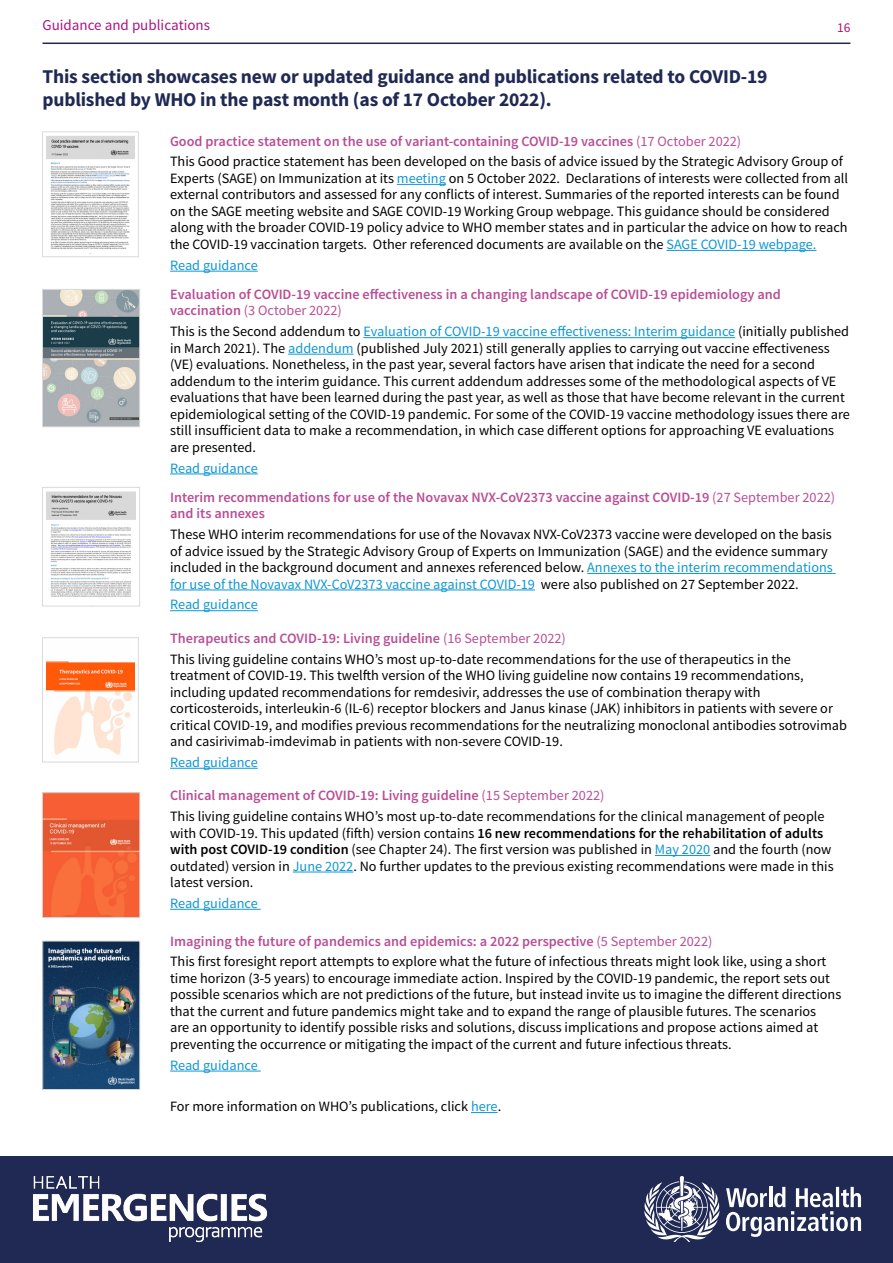
<style>
.page{position:relative;width:893px;height:1263px;background:#fff}
.page>*{position:absolute;margin:0;border:0;box-sizing:border-box;transform-origin:0 0}
.t1{font:700 19.5px/23.4px "Source Sans Pro";letter-spacing:-.01em;color:#1f2954}
.t2{font:15px "Source Sans Pro";color:#aa157f}
.t3{font:14.25px/16.5px "Source Sans Pro";color:#000}
.t4{font:600 14.25px/16.5px "Source Sans Pro";color:#b94e96}
.t5{font:14.25px "Source Sans Pro";color:#0e97d5}
.t6{font:13.5px "Source Sans Pro";color:#aa157f}
.s1{font-weight:600;color:#b94e96}
.s2{color:#b94e96}
.s3{color:#0e97d5}
.s4{font-weight:400}
.s5{font-weight:400;color:#0e97d5}
.s6{font-weight:600}
</style>
<div class="page">
<hr style="left:397px;top:184px;width:49px;height:1px;background:#0e97d5">
<hr style="left:666px;top:250px;width:150px;height:1px;background:#0e97d5">
<hr style="left:170px;top:271px;width:88px;height:1px;background:#0e97d5">
<hr style="left:363px;top:337px;width:372px;height:1px;background:#0e97d5">
<hr style="left:288px;top:354px;width:66px;height:1px;background:#0e97d5">
<hr style="left:170px;top:474px;width:88px;height:1px;background:#0e97d5">
<hr style="left:587px;top:573px;width:249px;height:1px;background:#0e97d5">
<hr style="left:170px;top:590px;width:365px;height:1px;background:#0e97d5">
<hr style="left:170px;top:610px;width:88px;height:1px;background:#0e97d5">
<hr style="left:170px;top:768px;width:88px;height:1px;background:#0e97d5">
<hr style="left:655px;top:855px;width:55px;height:1px;background:#0e97d5">
<hr style="left:293px;top:872px;width:60px;height:1px;background:#0e97d5">
<hr style="left:170px;top:909px;width:91px;height:1px;background:#0e97d5">
<hr style="left:170px;top:1071px;width:91px;height:1px;background:#0e97d5">
<svg style="left:471px;top:1112px;width:27px;height:1px"></svg>
<div style="left:0;top:1157px;width:893px;height:106px;background:#1f2954"></div>
<img style="left:12px;top:1156px;width:276px;height:87px">
<svg style="left:644px;top:1176px;width:217px;height:66px"></svg>
<hr style="left:43px;top:43px;width:807px;height:1px;background:#1f2954">
<img style="left:46px;top:136px;width:89px;height:118px">
<div style="left:42px;top:132px;width:97px;height:125px;border:1px solid #dadada"></div>
<img style="left:44px;top:291px;width:94px;height:134px">
<div style="left:42px;top:289px;width:98px;height:138px;border:1px solid #dadada"></div>
<img style="left:47px;top:491px;width:88px;height:106px">
<div style="left:42px;top:487px;width:98px;height:119px;border:1px solid #dadada"></div>
<img style="left:46px;top:661px;width:88px;height:94px">
<div style="left:42px;top:637px;width:97px;height:125px;border:1px solid #dadada"></div>
<img style="left:44px;top:794px;width:94px;height:122px">
<div style="left:42px;top:792px;width:98px;height:126px;border:1px solid #dadada"></div>
<img style="left:45px;top:943px;width:93px;height:145px">
<div style="left:43px;top:941px;width:97px;height:149px;border:1px solid #dadada"></div>
<p class="t2" style="left:43px;top:16px;width:169px">Guidance and publications</p>
<p class="t6" style="left:837px;top:19px;width:15px">16</p>
<h1 class="t1" style="left:43px;top:65px;width:726px">This section showcases new or updated guidance and publications related to COVID-19 published by WHO in the past month (as of 17 October 2022).</h1>
<p class="t3" style="left:170px;top:131px;width:674px;line-height:20.7px"><span class="s1">Good practice statement on the use of variant-containing COVID-19 vaccines</span> <span class="s2">(17 October 2022)<br></span>This Good practice statement has been developed on the basis of advice issued by the Strategic Advisory Group of</p>
<p class="t3" style="left:170px;top:170px;width:680px">Experts (SAGE) on Immunization at its <span class="s3">meeting</span> on 5 October 2022. Declarations of interests were collected from all external contributors and assessed for any conflicts of interest. Summaries of the reported interests can be found on the SAGE meeting website and SAGE COVID-19 Working Group webpage. This guidance should be considered along with the broader COVID-19 policy advice to WHO member states and in particular the advice on how to reach the COVID-19 vaccination targets. Other referenced documents are available on the <span class="s3">SAGE COVID-19 webpage.</span></p>
<p class="t5" style="left:170px;top:256px;width:89px">Read guidance</p>
<p class="t4" style="left:170px;top:286px;width:612px">Evaluation of COVID-19 vaccine effectiveness in a changing landscape of COVID-19 epidemiology and vaccination <span class="s4">(3 October 2022)</span></p>
<p class="t3" style="left:170px;top:323px;width:681px">This is the Second addendum to <span class="s3">Evaluation of COVID-19 vaccine effectiveness: Interim guidance</span> (initially published in March 2021). The <span class="s3">addendum</span> (published July 2021) still generally applies to carrying out vaccine effectiveness (VE) evaluations. Nonetheless, in the past year, several factors have arisen that indicate the need for a second addendum to the interim guidance. This current addendum addresses some of the methodological aspects of VE evaluations that have been learned during the past year, as well as those that have become relevant in the current epidemiological setting of the COVID-19 pandemic. For some of the COVID-19 vaccine methodology issues there are still insufficient data to make a recommendation, in which case different options for approaching VE evaluations are presented.</p>
<p class="t4" style="left:170px;top:453px;width:667px;line-height:29.2px"><span class="s5">Read guidance<br></span>Interim recommendations for use of the Novavax NVX-CoV2373 vaccine against COVID-19 <span class="s4">(27 September 2022)</span></p>
<p class="t4" style="left:170px;top:506px;width:96px">and its annexes</p>
<p class="t3" style="left:170px;top:526px;width:664px">These WHO interim recommendations for use of the Novavax NVX-CoV2373 vaccine were developed on the basis of advice issued by the Strategic Advisory Group of Experts on Immunization (SAGE) and the evidence summary included in the background document and annexes referenced below. <span class="s3">Annexes to the interim recommendations for use of the Novavax NVX-CoV2373 vaccine against COVID-19</span> were also published on 27 September 2022.</p>
<p class="t5" style="left:170px;top:596px;width:89px">Read guidance</p>
<p class="t3" style="left:170px;top:628px;width:622px;line-height:20.7px"><span class="s1">Therapeutics and COVID-19: Living guideline</span> <span class="s2">(16 September 2022)<br></span>This living guideline contains WHO’s most up-to-date recommendations for the use of therapeutics in the</p>
<p class="t3" style="left:170px;top:667px;width:678px">treatment of COVID-19. This twelfth version of the WHO living guideline now contains 19 recommendations, including updated recommendations for remdesivir, addresses the use of combination therapy with corticosteroids, interleukin-6 (IL-6) receptor blockers and Janus kinase (JAK) inhibitors in patients with severe or critical COVID-19, and modifies previous recommendations for the neutralizing monoclonal antibodies sotrovimab and casirivimab-imdevimab in patients with non-severe COVID-19.</p>
<p class="t5" style="left:170px;top:753px;width:89px">Read guidance</p>
<p class="t3" style="left:170px;top:785px;width:656px;line-height:20.7px"><span class="s1">Clinical management of COVID-19: Living guideline</span> <span class="s2">(15 September 2022)<br></span>This living guideline contains WHO’s most up-to-date recommendations for the clinical management of people</p>
<p class="t3" style="left:170px;top:825px;width:665px">with COVID-19. This updated (fifth) version contains <span class="s6">16 new recommendations for the rehabilitation of adults with post COVID-19 condition</span> (see Chapter 24). The first version was published in <span class="s3">May 2020</span> and the fourth (now outdated) version in <span class="s3">June 2022</span>. No further updates to the previous existing recommendations were made in this latest version.</p>
<p class="t5" style="left:170px;top:894px;width:89px">Read guidance</p>
<p class="t3" style="left:170px;top:931px;width:658px;line-height:20.7px"><span class="s1">Imagining the future of pandemics and epidemics: a 2022 perspective</span> <span class="s2">(5 September 2022)<br></span>This first foresight report attempts to explore what the future of infectious threats might look like, using a short</p>
<p class="t3" style="left:170px;top:970px;width:673px">time horizon (3-5 years) to encourage immediate action. Inspired by the COVID-19 pandemic, the report sets out possible scenarios which are not predictions of the future, but instead invite us to imagine the different directions that the current and future pandemics might take and to expand the range of plausible futures. The scenarios<br>are an opportunity to identify possible risks and solutions, discuss implications and propose actions aimed at preventing the occurrence or mitigating the impact of the current and future infectious threats.</p>
<p class="t5" style="left:170px;top:1056px;width:89px">Read guidance</p>
<p class="t3" style="left:170px;top:1098px;width:333px">For more information on WHO’s publications, click <span class="s3">here</span>.</p>
</div>
